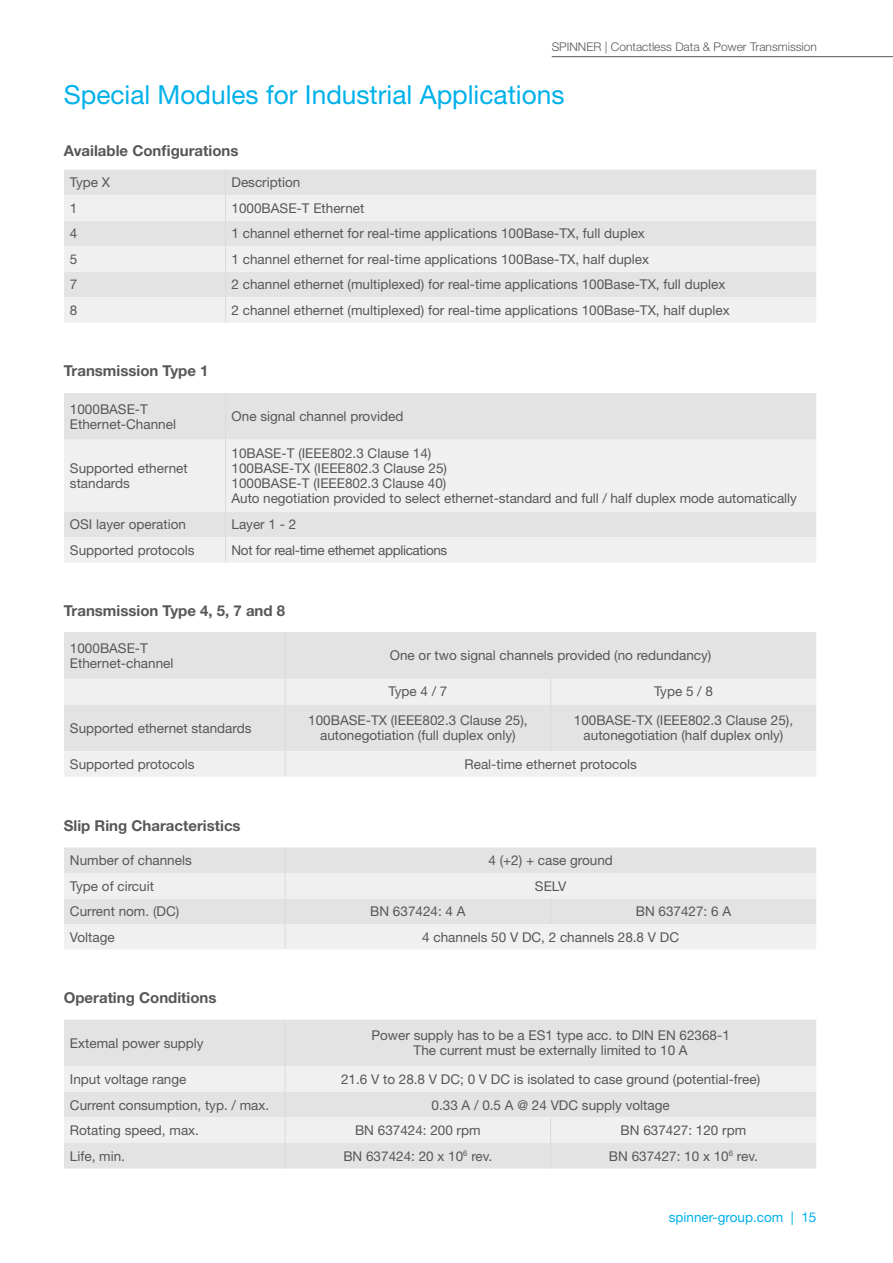
<style>
.page{position:relative;width:893px;height:1263px;background:#fff}
.page>*{position:absolute;margin:0;border:0;box-sizing:border-box;transform-origin:0 0}
.t1{font:26.25px "Helvetica Neue LT Std";color:#00b1eb}
.t2{font:700 15px "Helvetica Neue LT Std";color:#575756}
.t3{font:13.5px/15px "Helvetica Neue LT Std";color:#575756}
.t4{font:13.5px "Helvetica Neue LT Std";letter-spacing:-.025em;color:#575756}
.t5{font:13.5px "Helvetica Neue LT Std";color:#00b1eb}
.t6{font:300 12px "Helvetica Neue LT Std";color:#575756}
</style>
<div class="page">
<hr style="left:552px;top:56px;width:341px;height:1px;background:#575756">
<div style="left:64px;top:170px;width:752px;height:25px;background:#e3e3e3"></div>
<svg style="left:64px;top:195px;width:752px;height:128px;fill:#f0f0f0"></svg>
<svg style="left:225px;top:170px;width:1px;height:153px"></svg>
<div style="left:64px;top:393px;width:752px;height:47px;background:#e3e3e3"></div>
<svg style="left:64px;top:440px;width:752px;height:123px;fill:#f0f0f0"></svg>
<hr style="left:225px;top:393px;width:1px;height:47px;background:#dadada">
<hr style="left:225px;top:440px;width:1px;height:72px;background:#dadada">
<svg style="left:225px;top:512px;width:1px;height:50px"></svg>
<div style="left:64px;top:632px;width:752px;height:47px;background:#e3e3e3"></div>
<svg style="left:64px;top:679px;width:752px;height:98px;fill:#f0f0f0"></svg>
<hr style="left:285px;top:632px;width:1px;height:47px;background:#dadada">
<svg style="left:285px;top:679px;width:1px;height:25px"></svg>
<svg style="left:550px;top:679px;width:1px;height:25px"></svg>
<hr style="left:285px;top:704px;width:1px;height:47px;background:#dadada">
<hr style="left:550px;top:704px;width:1px;height:47px;background:#dadada">
<svg style="left:285px;top:751px;width:1px;height:25px"></svg>
<div style="left:64px;top:847px;width:752px;height:26px;background:#e3e3e3"></div>
<svg style="left:64px;top:873px;width:752px;height:76px;fill:#f0f0f0"></svg>
<svg style="left:550px;top:898px;width:1px;height:26px"></svg>
<svg style="left:285px;top:848px;width:1px;height:101px"></svg>
<div style="left:64px;top:1020px;width:752px;height:148px;background:#e3e3e3"></div>
<svg style="left:64px;top:1066px;width:752px;height:77px;fill:#f0f0f0"></svg>
<hr style="left:285px;top:1020px;width:1px;height:46px;background:#dadada">
<svg style="left:285px;top:1066px;width:1px;height:102px"></svg>
<svg style="left:550px;top:1117px;width:1px;height:51px"></svg>
<p class="t6" style="left:552px;top:39px;width:267px">SPINNER | Contactless Data &amp; Power Transmission</p>
<h1 class="t1" style="left:64px;top:79px;width:502px">Special Modules for Industrial Applications</h1>
<p class="t2" style="left:64px;top:142px;width:176px">Available Configurations</p>
<p class="t3" style="left:70px;top:175px;width:42px">Type X</p>
<p class="t3" style="left:232px;top:175px;width:70px">Description</p>
<p class="t3" style="left:70px;top:200px;width:9px">1</p>
<p class="t3" style="left:232px;top:200px;width:134px">1000BASE-T Ethernet</p>
<p class="t3" style="left:70px;top:226px;width:9px">4</p>
<p class="t3" style="left:232px;top:226px;width:415px">1 channel ethernet for real-time applications 100Base-TX, full duplex</p>
<p class="t3" style="left:70px;top:251px;width:9px">5</p>
<p class="t3" style="left:232px;top:251px;width:419px">1 channel ethernet for real-time applications 100Base-TX, half duplex</p>
<p class="t3" style="left:70px;top:277px;width:9px">7</p>
<p class="t3" style="left:232px;top:277px;width:495px">2 channel ethernet (multiplexed) for real-time applications 100Base-TX, full duplex</p>
<p class="t3" style="left:70px;top:302px;width:9px">8</p>
<p class="t3" style="left:232px;top:302px;width:500px">2 channel ethernet (multiplexed) for real-time applications 100Base-TX, half duplex</p>
<p class="t2" style="left:64px;top:362px;width:146px">Transmission Type 1</p>
<p class="t3" style="left:70px;top:401px;width:108px">1000BASE-T<br>Ethernet-Channel</p>
<p class="t3" style="left:232px;top:409px;width:173px">One signal channel provided</p>
<p class="t3" style="left:70px;top:460px;width:119px">Supported ethernet standards</p>
<p class="t3" style="left:232px;top:445px;width:567px">10BASE-T (IEEE802.3 Clause 14)<br>100BASE-TX (IEEE802.3 Clause 25)<br>1000BASE-T (IEEE802.3 Clause 40)<br>Auto negotiation provided to select ethernet-standard and full / half duplex mode automatically</p>
<p class="t3" style="left:70px;top:517px;width:118px">OSI layer operation</p>
<p class="t3" style="left:232px;top:517px;width:66px">Layer 1 - 2</p>
<p class="t3" style="left:70px;top:542px;width:126px">Supported protocols</p>
<p class="t4" style="left:232px;top:542px;width:217px">Not for real-time ethemet applications</p>
<p class="t2" style="left:64px;top:601px;width:223px">Transmission Type 4, 5, 7 and 8</p>
<p class="t3" style="left:70px;top:640px;width:105px">1000BASE-T<br>Ethernet-channel</p>
<p class="t3" style="left:390px;top:648px;width:323px">One or two signal channels provided (no redundancy)</p>
<p class="t3" style="left:388px;top:684px;width:61px">Type 4 / 7</p>
<p class="t3" style="left:654px;top:684px;width:61px">Type 5 / 8</p>
<p class="t3" style="left:70px;top:720px;width:183px">Supported ethernet standards</p>
<p class="t3" style="left:308px;top:713px;width:221px;text-align:center">100BASE-TX (IEEE802.3 Clause 25), autonegotiation (full duplex only)</p>
<p class="t3" style="left:574px;top:713px;width:221px;text-align:center">100BASE-TX (IEEE802.3 Clause 25), autonegotiation (half duplex only)</p>
<p class="t3" style="left:70px;top:756px;width:126px">Supported protocols</p>
<p class="t3" style="left:465px;top:756px;width:174px">Real-time ethernet protocols</p>
<p class="t2" style="left:64px;top:816px;width:178px">Slip Ring Characteristics</p>
<p class="t3" style="left:70px;top:852px;width:123px">Number of channels</p>
<p class="t3" style="left:488px;top:852px;width:126px">4 (+2) + case ground</p>
<p class="t3" style="left:70px;top:878px;width:86px">Type of circuit</p>
<p class="t3" style="left:535px;top:878px;width:33px">SELV</p>
<p class="t3" style="left:70px;top:903px;width:111px">Current nom. (DC)</p>
<p class="t3" style="left:370px;top:903px;width:97px">BN 637424: 4 A</p>
<p class="t3" style="left:636px;top:903px;width:97px">BN 637427: 6 A</p>
<p class="t3" style="left:70px;top:929px;width:46px">Voltage</p>
<p class="t3" style="left:422px;top:929px;width:258px">4 channels 50 V DC, 2 channels 28.8 V DC</p>
<p class="t2" style="left:64px;top:988px;width:154px">Operating Conditions</p>
<p class="t3" style="left:70px;top:1035px;width:135px">Extemal power supply</p>
<p class="t3" style="left:371px;top:1028px;width:360px;text-align:center">Power supply has to be a ES1 type acc. to DlN EN 62368-1<br>The current must be externally limited to 10 A</p>
<p class="t3" style="left:70px;top:1071px;width:118px">Input voltage range</p>
<p class="t3" style="left:341px;top:1071px;width:421px">21.6 V to 28.8 V DC; 0 V DC is isolated to case ground (potential-free)</p>
<p class="t3" style="left:70px;top:1097px;width:201px">Current consumption, typ. / max.</p>
<p class="t3" style="left:432px;top:1097px;width:240px">0.33 A / 0.5 A @ 24 VDC supply voltage</p>
<p class="t3" style="left:70px;top:1122px;width:131px">Rotating speed, max.</p>
<p class="t3" style="left:355px;top:1122px;width:127px">BN 637424: 200 rpm</p>
<p class="t3" style="left:621px;top:1122px;width:127px">BN 637427: 120 rpm</p>
<p class="t3" style="left:70px;top:1148px;width:57px">Life, min.</p>
<p class="t3" style="left:343px;top:1148px;width:150px">BN 637424: 20 x 10<sup>6</sup> rev.</p>
<p class="t3" style="left:609px;top:1148px;width:150px">BN 637427: 10 x 10<sup>6</sup> rev.</p>
<p class="t5" style="left:669px;top:1209px;width:149px">spinner-group.com | 15</p>
</div>
